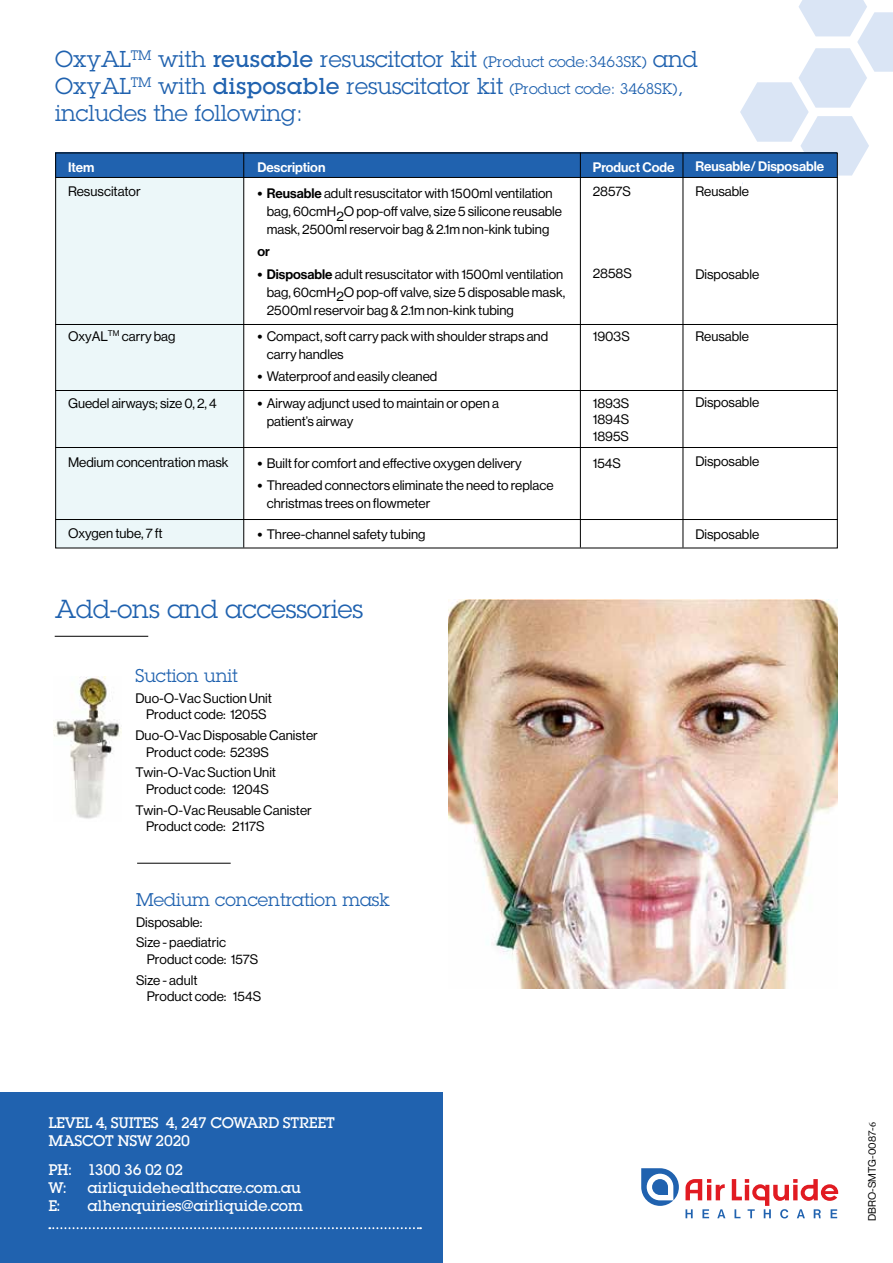
<style>
.page{position:relative;width:893px;height:1263px;background:#fff}
.page>*{position:absolute;margin:0;border:0;box-sizing:border-box;transform-origin:0 0}
.t1{font:25.5px "Lubalin Graph Std";color:#2062af}
.t2{font:22.5px/27px "Lubalin Graph Std";color:#2062af}
.t3{font:18px "Lubalin Graph Std";color:#2062af}
.t4{font:500 15px/18px "Lubalin Graph Std";letter-spacing:-.02em;color:#fff}
.t5{font:13.5px/18px "N Haas Grotesk DS Pro 55 Rg";color:#000}
.t6{font:13.5px "N Haas Grotesk DS Pro 65 Md";color:#fff}
.t7{font:13.5px "N Haas Grotesk DS Pro 65 Md";color:#000}
.t8{font:10.5px "N Haas Grotesk DS Pro 55 Rg";color:#000}
.s1{font-weight:500}
.s2{font-size:15px}
.s3{font-size:21px}
.s4{font-family:"N Haas Grotesk DS Pro 75 Bd"}
.s5{font-family:"N Haas Grotesk DS Pro 65 Md"}
.s6{font-family:"Minion Pro"}
</style>
<div class="page">
<svg style="left:736px;top:0;width:157px;height:185px"></svg>
<div style="left:744px;top:153px;width:85px;height:78px;background:#fff"></div>
<div style="left:56px;top:153px;width:188px;height:394px;background:#ecf7f9"></div>
<div style="left:56px;top:153px;width:781px;height:24px;background:#2062af"></div>
<img style="left:54px;top:676px;width:67px;height:143px">
<svg style="left:641px;top:1168px;width:38px;height:38px"></svg>
<svg style="left:685px;top:1209px;width:8px;height:9px"></svg>
<svg style="left:702px;top:1209px;width:7px;height:9px"></svg>
<svg style="left:717px;top:1209px;width:8px;height:9px"></svg>
<svg style="left:685px;top:1179px;width:40px;height:21px"></svg>
<svg style="left:732px;top:1179px;width:106px;height:39px"></svg>
<hr style="left:55px;top:636px;width:93px;height:1px;background:#000">
<div style="left:0;top:1093px;width:442px;height:170px;background:#2062af"></div>
<svg style="left:49px;top:1227px;width:372px;height:2px"></svg>
<hr style="left:243px;top:153px;width:1px;height:394px;background:#000">
<hr style="left:580px;top:153px;width:1px;height:394px;background:#000">
<hr style="left:683px;top:153px;width:1px;height:394px;background:#000">
<hr style="left:55px;top:177px;width:783px;height:1px;background:#000">
<hr style="left:55px;top:324px;width:783px;height:1px;background:#000">
<hr style="left:55px;top:447px;width:783px;height:1px;background:#000">
<hr style="left:55px;top:519px;width:783px;height:1px;background:#000">
<hr style="left:55px;top:390px;width:783px;height:1px;background:#000">
<img style="left:449px;top:600px;width:389px;height:388px">
<hr style="left:137px;top:863px;width:94px;height:1px;background:#000">
<h2 class="t2" style="left:55px;top:45px;width:644px">OxyAL<sup>TM</sup> with <span class="s1">reusable</span> resuscitator kit <span class="s2">(Product code:3463SK)</span> and<br>OxyAL<sup>TM</sup> with <span class="s1">disposable</span> resuscitator kit <span class="s2">(Product code: 3468SK)</span><span class="s3">, </span>includes the following:</h2>
<p class="t6" style="left:68px;top:159px;width:28px">Item</p>
<p class="t5" style="left:68px;top:183px;width:74px">Resuscitator</p>
<p class="t6" style="left:593px;top:159px;width:83px">Product Code</p>
<p class="t5" style="left:593px;top:183px;width:40px">2857S</p>
<p class="t6" style="left:695px;top:159px;width:130px">Reusable/ Disposable</p>
<p class="t5" style="left:695px;top:182px;width:55px">Reusable</p>
<p class="t6" style="left:257px;top:159px;width:70px">Description</p>
<p class="t5" style="left:267px;top:184px;width:297px;text-indent:-9px"><span class="s4">•</span> <span class="s5">Reusable</span> adult resuscitator with 1500ml ventilation bag, 60cmH2O pop-off valve, size 5 silicone reusable mask, 2500ml reservoir bag &amp; 2.1m non-kink tubing</p>
<p class="t7" style="left:257px;top:244px;width:14px">or</p>
<p class="t5" style="left:267px;top:265px;width:300px;text-indent:-9px"><span class="s4">•</span> <span class="s5">Disposable</span> adult resuscitator with 1500ml ventilation bag, 60cmH2O pop-off valve, size 5 disposable mask,<br>2500ml reservoir bag &amp; 2.1m non-kink tubing</p>
<p class="t5" style="left:267px;top:327px;width:283px;text-indent:-9px"><span class="s4">•</span> Compact, soft carry pack with shoulder straps and carry handles</p>
<p class="t5" style="left:257px;top:368px;width:181px"><span class="s4">•</span> Waterproof and easily cleaned</p>
<p class="t5" style="left:267px;top:394px;width:234px;text-indent:-9px"><span class="s4">•</span> Airway adjunct used to maintain or open a patient’s airway</p>
<p class="t5" style="left:257px;top:454px;width:266px"><span class="s4">•</span> Built for comfort and effective oxygen delivery</p>
<p class="t5" style="left:267px;top:476px;width:288px;text-indent:-9px"><span class="s4">•</span> Threaded connectors eliminate the need to replace christmas trees on flowmeter</p>
<p class="t5" style="left:257px;top:525px;width:170px"><span class="s4">•</span> Three-channel safety tubing</p>
<p class="t5" style="left:593px;top:264px;width:41px">2858S</p>
<p class="t5" style="left:695px;top:265px;width:65px">Disposable</p>
<p class="t5" style="left:68px;top:327px;width:109px">OxyAL<sup>TM</sup> carry bag</p>
<p class="t5" style="left:593px;top:327px;width:39px">1903S</p>
<p class="t5" style="left:695px;top:327px;width:55px">Reusable</p>
<p class="t5" style="left:695px;top:393px;width:65px">Disposable</p>
<p class="t5" style="left:68px;top:394px;width:150px">Guedel airways; size 0, 2, 4</p>
<p class="t5" style="left:593px;top:395px;width:38px;line-height:16.2px;text-align:justify">1893S 1894S 1895S</p>
<p class="t5" style="left:593px;top:454px;width:30px">154S</p>
<p class="t5" style="left:695px;top:453px;width:65px">Disposable</p>
<p class="t5" style="left:68px;top:453px;width:162px">Medium concentration mask</p>
<p class="t5" style="left:68px;top:524px;width:96px">Oxygen tube, 7 ft</p>
<p class="t5" style="left:695px;top:525px;width:65px">Disposable</p>
<h1 class="t1" style="left:55px;top:593px;width:310px">Add-ons and accessories</h1>
<h3 class="t3" style="left:135px;top:664px;width:104px">Suction unit</h3>
<p class="t5" style="left:135px;top:690px;width:138px;line-height:16.5px;text-align:center">Duo-O-Vac Suction Unit<br>Product code: 1205S</p>
<p class="t5" style="left:146px;top:727px;width:173px;line-height:16.5px;text-indent:-11px">Duo-O-Vac Disposable Canister<br>Product code: 5239S</p>
<p class="t5" style="left:135px;top:764px;width:142px;line-height:16.5px;text-align:center">Twin-O-Vac Suction Unit<br>Product code: 1204S</p>
<p class="t5" style="left:146px;top:802px;width:167px;line-height:16.5px;text-indent:-11px">Twin-O-Vac Reusable Canister<br>Product code: 2117S</p>
<h3 class="t3" style="left:136px;top:888px;width:255px">Medium concentration mask</h3>
<p class="t5" style="left:136px;top:912px;width:91px;line-height:20.7px">Disposable:<br>Size - paediatric</p>
<p class="t5" style="left:136px;top:949px;width:124px;line-height:20.7px;text-indent:11px">Product code: 157S<br>Size - adult</p>
<p class="t5" style="left:147px;top:987px;width:116px">Product code: 154S</p>
<p class="t4" style="left:48px;top:1114px;width:288px">LEVEL 4, SUITES 4, 247 COWARD STREET<br>MASCOT NSW 2020</p>
<p class="t4" style="left:48px;top:1160px;width:136px">PH: 1300 36 02 02<br>W:</p>
<p class="t4" style="left:87px;top:1178px;width:215px">airliquidehealthcare.com.au</p>
<p class="t4" style="left:48px;top:1196px;width:13px">E:</p>
<p class="t4" style="left:87px;top:1196px;width:217px">alhenquiries@airliquide.com</p>
<p class="t8" style="left:866px;top:1221px;width:100px;rotate:-90deg">DBRO-SMTG-0087-<span class="s6">6</span></p>
</div>
